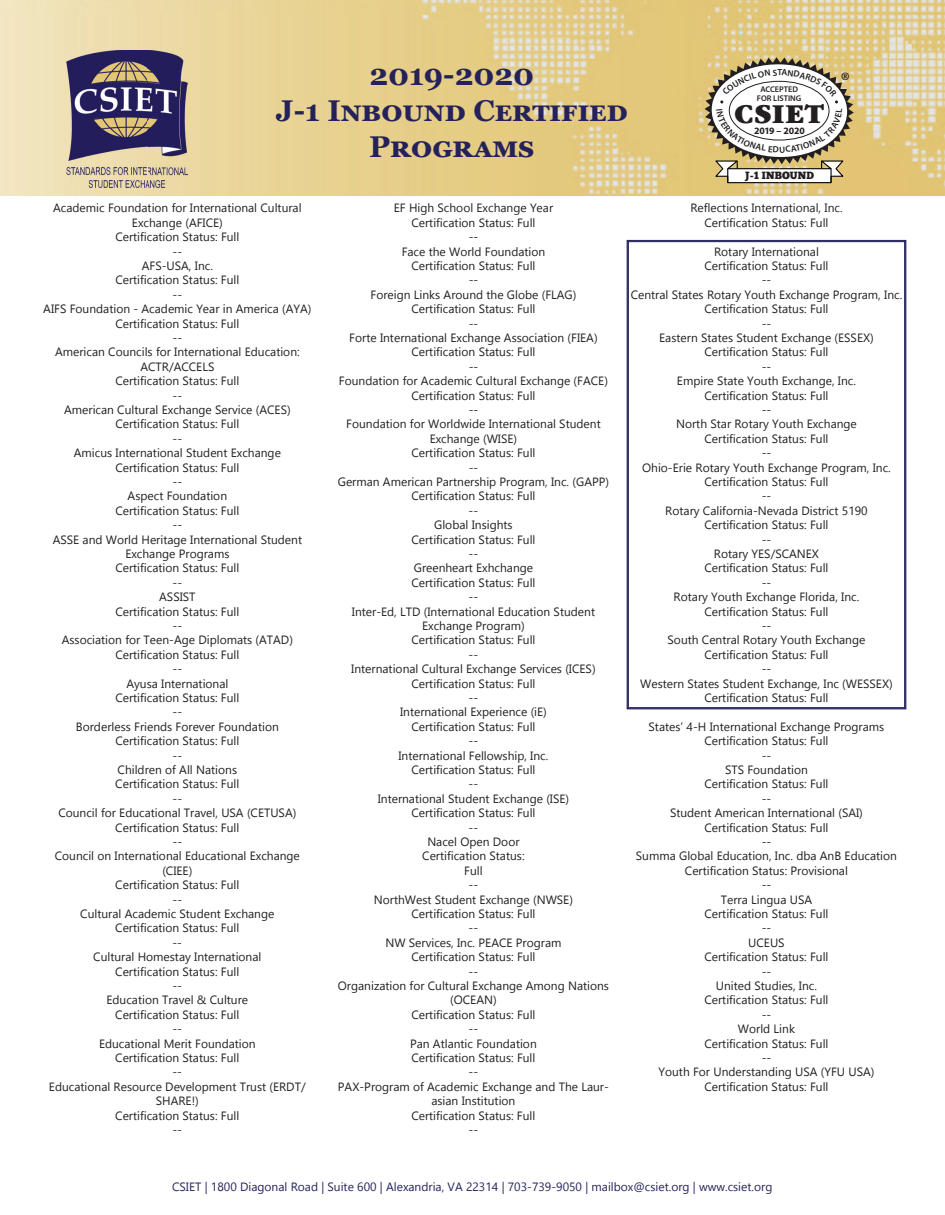
<style>
.page{position:relative;width:945px;height:1215px;background:#fff}
.page>*{position:absolute;margin:0;border:0;box-sizing:border-box;transform-origin:0 0}
.t1{font:700 30px/36px "Georgia";color:#25225b;text-align:center}
.t2{font:28.5px "ITC Garamond Std Ult";letter-spacing:.005em;color:#231f20}
.t3{font:12px/14.4px "Gadugi";color:#231f20;text-align:center}
.t4{font:12px "Gadugi";color:#25225b}
.t5{font:10.5px "Chunk Five";letter-spacing:.01em;color:#231f20}
.t6{font:10.5px "ITC Garamond Std Ult";color:#231f20}
.t7{font:700 9.75px "Myriad Pro";letter-spacing:-.01em;color:#231f20}
.t8{font:600 8.25px/9px "Myriad Pro";color:#231f20;text-align:center}
</style>
<div class="page">
<img style="left:0;top:0;width:945px;height:196px">
<svg style="left:627px;top:240px;width:279px;height:469px"></svg>
<div style="left:628px;top:242px;width:277px;height:466px;border:1px solid #25225b"></div>
<img style="left:67px;top:50px;width:120px;height:138px">
<svg style="left:704px;top:57px;width:150px;height:126px"></svg>
<h1 class="t1" style="left:276px;top:57px;width:353px">2019-2020<br>J-1 INBOUND CERTIFIED<br>PROGRAMS</h1>
<p class="t8" style="left:757px;top:85px;width:46px">ACCEPTED<br>FOR LISTING</p>
<p class="t7" style="left:754px;top:124px;width:52px">2019 – 2020</p>
<h2 class="t2" style="left:734px;top:97px;width:91px">CSIET</h2>
<p class="t5" style="left:745px;top:169px;width:71px">J-1 INBOUND</p>
<p class="t6" style="left:841px;top:70px;width:10px">®</p>
<p class="t3" style="left:43px;top:201px;width:270px">Academic Foundation for International Cultural<br>Exchange (AFICE)<br>Certification Status: Full<br>--<br>AFS-USA, Inc.<br>Certification Status: Full<br>--<br>AIFS Foundation - Academic Year in America (AYA)<br>Certification Status: Full<br>--<br>American Councils for International Education:<br>ACTR/ACCELS<br>Certification Status: Full<br>--<br>American Cultural Exchange Service (ACES)<br>Certification Status: Full<br>--<br>Amicus International Student Exchange<br>Certification Status: Full<br>--<br>Aspect Foundation<br>Certification Status: Full<br>--<br>ASSE and World Heritage International Student<br>Exchange Programs<br>Certification Status: Full<br>--<br>ASSIST<br>Certification Status: Full<br>--<br>Association for Teen-Age Diplomats (ATAD)<br>Certification Status: Full<br>--<br>Ayusa International<br>Certification Status: Full<br>--<br>Borderless Friends Forever Foundation<br>Certification Status: Full<br>--<br>Children of All Nations<br>Certification Status: Full<br>--<br>Council for Educational Travel, USA (CETUSA)<br>Certification Status: Full<br>--<br>Council on International Educational Exchange (CIEE)<br>Certification Status: Full<br>--<br>Cultural Academic Student Exchange<br>Certification Status: Full<br>--<br>Cultural Homestay International<br>Certification Status: Full<br>--<br>Education Travel &amp; Culture<br>Certification Status: Full<br>--<br>Educational Merit Foundation<br>Certification Status: Full<br>--<br>Educational Resource Development Trust (ERDT/<br>SHARE!)<br>Certification Status: Full<br>--</p>
<p class="t3" style="left:338px;top:201px;width:273px">EF High School Exchange Year<br>Certification Status: Full<br>--<br>Face the World Foundation<br>Certification Status: Full<br>--<br>Foreign Links Around the Globe (FLAG)<br>Certification Status: Full<br>--<br>Forte International Exchange Association (FIEA)<br>Certification Status: Full<br>--<br>Foundation for Academic Cultural Exchange (FACE)<br>Certification Status: Full<br>--<br>Foundation for Worldwide International Student<br>Exchange (WISE)<br>Certification Status: Full<br>--<br>German American Partnership Program, Inc. (GAPP)<br>Certification Status: Full<br>--<br>Global Insights<br>Certification Status: Full<br>--<br>Greenheart Exhchange<br>Certification Status: Full<br>--<br>Inter-Ed, LTD (International Education Student<br>Exchange Program)<br>Certification Status: Full<br>--<br>International Cultural Exchange Services (ICES)<br>Certification Status: Full<br>--<br>International Experience (iE)<br>Certification Status: Full<br>--<br>International Fellowship, Inc.<br>Certification Status: Full<br>--<br>International Student Exchange (ISE)<br>Certification Status: Full<br>--<br>Nacel Open Door<br>Certification Status:<br>Full<br>--<br>NorthWest Student Exchange (NWSE)<br>Certification Status: Full<br>--<br>NW Services, Inc. PEACE Program<br>Certification Status: Full<br>--<br>Organization for Cultural Exchange Among Nations (OCEAN)<br>Certification Status: Full<br>--<br>Pan Atlantic Foundation<br>Certification Status: Full<br>--<br>PAX-Program of Academic Exchange and The Laur&shy;asian Institution<br>Certification Status: Full<br>--</p>
<p class="t3" style="left:690px;top:201px;width:154px">Reflections International, Inc.<br>Certification Status: Full</p>
<p class="t3" style="left:631px;top:244px;width:273px">Rotary International<br>Certification Status: Full<br>--<br>Central States Rotary Youth Exchange Program, Inc.<br>Certification Status: Full<br>--<br>Eastern States Student Exchange (ESSEX)<br>Certification Status: Full<br>--<br>Empire State Youth Exchange, Inc.<br>Certification Status: Full<br>--<br>North Star Rotary Youth Exchange<br>Certification Status: Full<br>--<br>Ohio-Erie Rotary Youth Exchange Program, Inc.<br>Certification Status: Full<br>--<br>Rotary California-Nevada District 5190<br>Certification Status: Full<br>--<br>Rotary YES/SCANEX<br>Certification Status: Full<br>--<br>Rotary Youth Exchange Florida, Inc.<br>Certification Status: Full<br>--<br>South Central Rotary Youth Exchange<br>Certification Status: Full<br>--<br>Western States Student Exchange, Inc (WESSEX)<br>Certification Status: Full</p>
<p class="t3" style="left:636px;top:719px;width:263px">States’ 4-H International Exchange Programs<br>Certification Status: Full<br>--<br>STS Foundation<br>Certification Status: Full<br>--<br>Student American International (SAI)<br>Certification Status: Full<br>--<br>Summa Global Education, Inc. dba AnB Education<br>Certification Status: Provisional<br>--<br>Terra Lingua USA<br>Certification Status: Full<br>--<br>UCEUS<br>Certification Status: Full<br>--<br>United Studies, Inc.<br>Certification Status: Full<br>--<br>World Link<br>Certification Status: Full<br>--<br>Youth For Understanding USA (YFU USA)<br>Certification Status: Full</p>
<p class="t4" style="left:172px;top:1180px;width:602px">CSIET | 1800 Diagonal Road | Suite 600 | Alexandria, VA 22314 | 703-739-9050 | mailbox@csiet.org | www.csiet.org</p>
</div>
